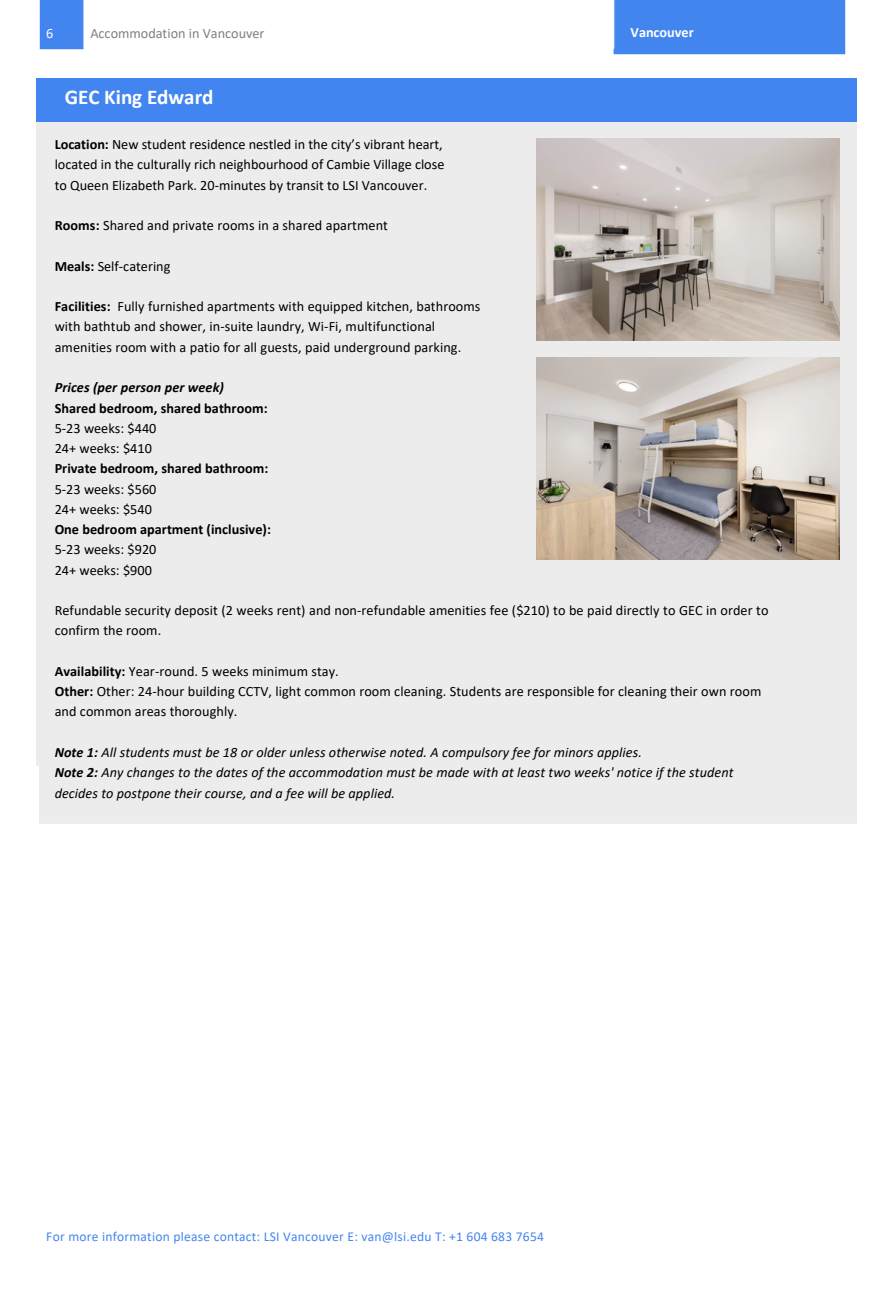
<style>
.page{position:relative;width:893px;height:1289px;background:#fff}
.page>*{position:absolute;margin:0;border:0;box-sizing:border-box;transform-origin:0 0}
.t1{font:700 21px "Calibri";color:#fff}
.t2{font:14.25px/20.2px "Calibri";letter-spacing:.005em;color:#000}
.t3{font:italic 14.25px/20.2px "Calibri";letter-spacing:.005em;color:#000}
.t4{font:700 14.25px "Calibri";color:#000}
.t5{font:italic 700 14.25px "Calibri";letter-spacing:.005em;color:#000}
.t6{font:14.25px "Calibri";color:#808080}
.t7{font:700 14.25px "Calibri";color:#fff}
.t8{font:14.25px "Calibri";color:#fff}
.t9{font:13.5px "Calibri";letter-spacing:.015em;color:#4385f0}
.s1{font-weight:700}
</style>
<div class="page">
<div style="left:613px;top:0;width:232px;height:54px;background:#4385ef"></div>
<div style="left:39px;top:0;width:45px;height:50px;background:#4385ef"></div>
<div style="left:37px;top:80px;width:819px;height:42px;background:#4385f0"></div>
<hr style="left:37px;top:78px;width:819px;height:2px;background:#4385f0">
<div style="left:37px;top:123px;width:819px;height:640px;background:#ececec"></div>
<hr style="left:37px;top:122px;width:819px;height:1px;background:#ececec">
<hr style="left:37px;top:763px;width:819px;height:2px;background:#ececec">
<img style="left:536px;top:139px;width:303px;height:201px">
<img style="left:536px;top:358px;width:303px;height:201px">
<p class="t8" style="left:46px;top:28px;width:9px">6</p>
<p class="t6" style="left:90px;top:28px;width:176px">Accommodation in Vancouver</p>
<p class="t7" style="left:630px;top:26px;width:65px">Vancouver</p>
<p class="t1" style="left:65px;top:88px;width:150px">GEC King Edward</p>
<p class="t2" style="left:55px;top:135px;width:389px"><span class="s1">Location:</span> New student residence nestled in the city’s vibrant heart,</p>
<p class="t2" style="left:55px;top:156px;width:391px">located in the culturally rich neighbourhood of Cambie Village close</p>
<p class="t2" style="left:55px;top:176px;width:374px">to Queen Elizabeth Park. 20-minutes by transit to LSI Vancouver.</p>
<p class="t2" style="left:55px;top:216px;width:335px"><span class="s1">Rooms:</span> Shared and private rooms in a shared apartment</p>
<p class="t2" style="left:55px;top:257px;width:117px"><span class="s1">Meals:</span> Self-catering</p>
<p class="t2" style="left:55px;top:297px;width:427px"><span class="s1">Facilities:</span> Fully furnished apartments with equipped kitchen, bathrooms</p>
<p class="t2" style="left:55px;top:318px;width:382px">with bathtub and shower, in-suite laundry, Wi-Fi, multifunctional</p>
<p class="t2" style="left:55px;top:338px;width:408px">amenities room with a patio for all guests, paid underground parking.</p>
<p class="t5" style="left:55px;top:381px;width:171px">Prices (per person per week)</p>
<p class="t4" style="left:55px;top:402px;width:214px">Shared bedroom, shared bathroom:</p>
<p class="t2" style="left:55px;top:419px;width:103px">5-23 weeks: $440</p>
<p class="t2" style="left:55px;top:439px;width:99px">24+ weeks: $410</p>
<p class="t4" style="left:55px;top:462px;width:215px">Private bedroom, shared bathroom:</p>
<p class="t2" style="left:55px;top:480px;width:103px">5-23 weeks: $560</p>
<p class="t2" style="left:55px;top:500px;width:99px">24+ weeks: $540</p>
<p class="t4" style="left:55px;top:523px;width:218px">One bedroom apartment (inclusive):</p>
<p class="t2" style="left:55px;top:540px;width:103px">5-23 weeks: $920</p>
<p class="t2" style="left:55px;top:561px;width:99px">24+ weeks: $900</p>
<p class="t2" style="left:55px;top:601px;width:715px">Refundable security deposit (2 weeks rent) and non-refundable amenities fee ($210) to be paid directly to GEC in order to confirm the room.</p>
<p class="t2" style="left:55px;top:662px;width:285px"><span class="s1">Availability:</span> Year-round. 5 weeks minimum stay.</p>
<p class="t2" style="left:55px;top:682px;width:707px"><span class="s1">Other:</span> Other: 24-hour building CCTV, light common room cleaning. Students are responsible for cleaning their own room and common areas thoroughly.</p>
<p class="t3" style="left:55px;top:743px;width:588px"><span class="s1">Note 1:</span> All students must be 18 or older unless otherwise noted. A compulsory fee for minors applies.</p>
<p class="t3" style="left:55px;top:763px;width:680px"><span class="s1">Note 2:</span> Any changes to the dates of the accommodation must be made with at least two weeks' notice if the student decides to postpone their course, and a fee will be applied.</p>
<p class="t9" style="left:46px;top:1230px;width:499px">For more information please contact: LSI Vancouver E: van@lsi.edu T: +1 604 683 7654</p>
</div>
